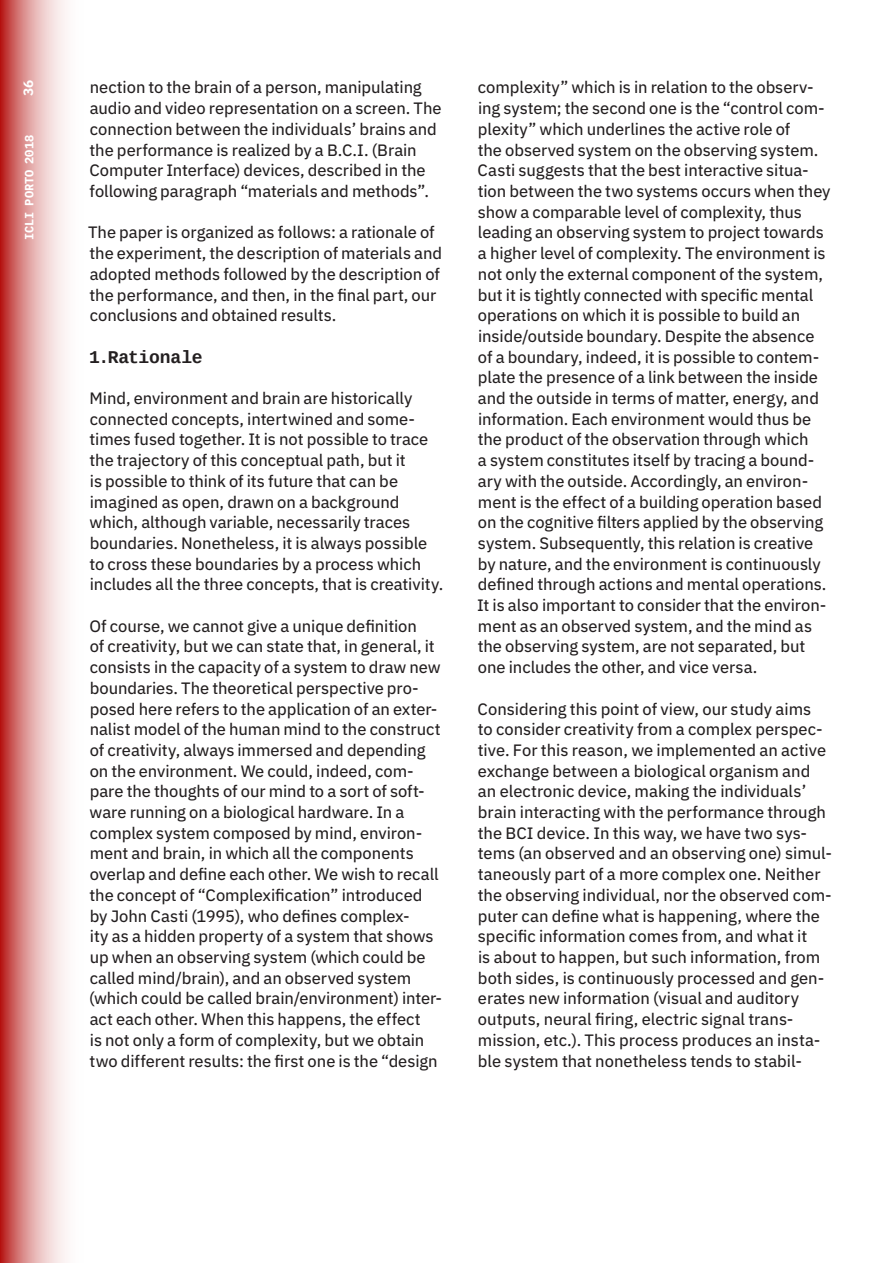
<style>
.page{position:relative;width:893px;height:1263px;background:#fff}
.page>*{position:absolute;margin:0;border:0;box-sizing:border-box;transform-origin:0 0}
.subtitle{font:700 18px "Cousine";letter-spacing:-.01em;color:#231f20}
.Text{font:16.5px/20.7px "IBM Plex Sans Text";color:#231f20}
.t1{font:700 13.5px "IBM Plex Mono";color:#fff}
.t2{font:700 12px "IBM Plex Mono";color:#fff}
</style>
<div class="page">
<svg style="left:0;top:0;width:65px;height:1263px;background:#de9897"></svg>
<p class="t1" style="left:18px;top:96px;width:18px;rotate:-90deg">36</p>
<p class="Text" style="left:89px;top:76px;width:354px">nection to the brain of a person, manipulating audio and video representation on a screen. The connection between the individuals’ brains and the performance is realized by a B.C.I. (Brain Computer Interface) devices, described in the following paragraph “materials and methods”.</p>
<p class="Text" style="left:88px;top:221px;width:356px">The paper is organized as follows: a rationale of the experiment, the description of materials and adopted methods followed by the description of the performance, and then, in the final part, our conclusions and obtained results.</p>
<p class="subtitle" style="left:89px;top:345px;width:115px">1.Rationale</p>
<p class="Text" style="left:90px;top:386px;width:355px">Mind, environment and brain are historically connected concepts, intertwined and some&shy;times fused together. It is not possible to trace the trajectory of this conceptual path, but it<br>is possible to think of its future that can be imagined as open, drawn on a background which, although variable, necessarily traces boundaries. Nonetheless, it is always possible to cross these boundaries by a process which includes all the three concepts, that is creativity.</p>
<p class="Text" style="left:89px;top:614px;width:354px">Of course, we cannot give a unique definition<br>of creativity, but we can state that, in general, it consists in the capacity of a system to draw new boundaries. The theoretical perspective pro&shy;posed here refers to the application of an exter&shy;nalist model of the human mind to the construct of creativity, always immersed and depending on the environment. We could, indeed, com&shy;pare the thoughts of our mind to a sort of soft&shy;ware running on a biological hardware. In a complex system composed by mind, environ&shy;ment and brain, in which all the components overlap and define each other. We wish to recall the concept of “Complexification” introduced by John Casti (1995), who defines complex-<br>ity as a hidden property of a system that shows up when an observing system (which could be called mind/brain), and an observed system (which could be called brain/environment) inter&shy;act each other. When this happens, the effect<br>is not only a form of complexity, but we obtain two different results: the first one is the “design</p>
<p class="t2" style="left:20px;top:240px;width:107px;rotate:-90deg">ICLI PORTO 2018</p>
<p class="Text" style="left:477px;top:76px;width:355px">complexity” which is in relation to the observ&shy;ing system; the second one is the “control com&shy;plexity” which underlines the active role of<br>the observed system on the observing system.<br>Casti suggests that the best interactive situa&shy;tion between the two systems occurs when they show a comparable level of complexity, thus leading an observing system to project towards a higher level of complexity. The environment is not only the external component of the system, but it is tightly connected with specific mental operations on which it is possible to build an inside/outside boundary. Despite the absence of a boundary, indeed, it is possible to contem&shy;plate the presence of a link between the inside and the outside in terms of matter, energy, and information. Each environment would thus be the product of the observation through which<br>a system constitutes itself by tracing a bound&shy;ary with the outside. Accordingly, an environ&shy;ment is the effect of a building operation based on the cognitive filters applied by the observing system. Subsequently, this relation is creative by nature, and the environment is continuously defined through actions and mental operations.<br>It is also important to consider that the environ&shy;ment as an observed system, and the mind as the observing system, are not separated, but one includes the other, and vice versa.</p>
<p class="Text" style="left:478px;top:697px;width:356px">Considering this point of view, our study aims<br>to consider creativity from a complex perspec&shy;tive. For this reason, we implemented an active exchange between a biological organism and an electronic device, making the individuals’ brain interacting with the performance through the BCI device. In this way, we have two sys&shy;tems (an observed and an observing one) simul&shy;taneously part of a more complex one. Neither the observing individual, nor the observed com&shy;puter can define what is happening, where the specific information comes from, and what it<br>is about to happen, but such information, from both sides, is continuously processed and gen&shy;erates new information (visual and auditory outputs, neural firing, electric signal trans&shy;mission, etc.). This process produces an insta&shy;ble system that nonetheless tends to stabil-</p>
</div>
